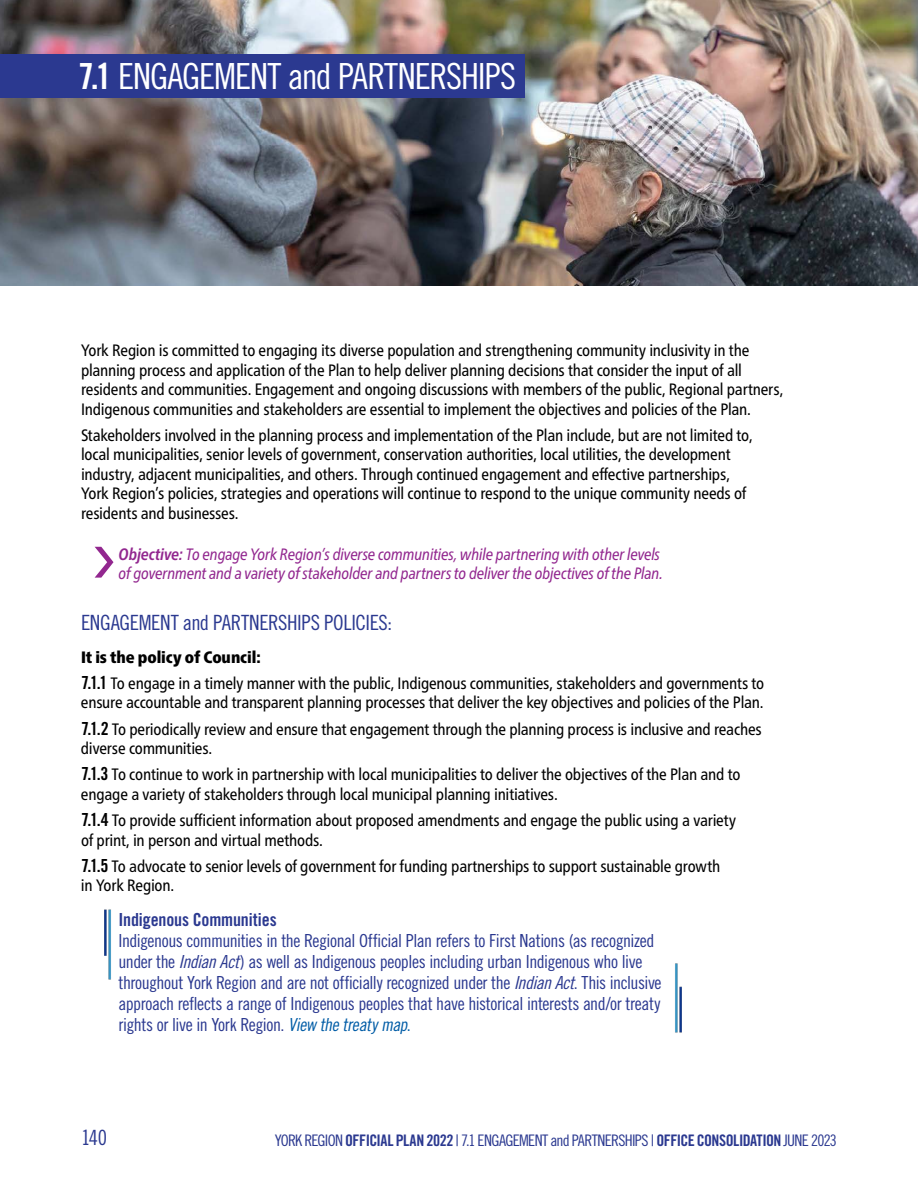
<style>
.page{position:relative;width:918px;height:1188px;background:#fff}
.page>*{position:absolute;margin:0;border:0;box-sizing:border-box;transform-origin:0 0}
.t1{font:36px "Trade Gothic LT Pro Cn 18";letter-spacing:-.03em;color:#fff}
.t2{font:21px "Trade Gothic LT Pro Cn 18";letter-spacing:-.015em;color:#2b3990}
.t3{font:18px/21px "Trade Gothic LT Pro Cn 18";letter-spacing:-.025em;color:#2b3990}
.t4{font:condensed 16.5px/19.5px "Frutiger Neue LT Pro";letter-spacing:-.015em;color:#000}
.t5{font:italic condensed 16.5px/19.8px "Frutiger Neue LT Pro";letter-spacing:-.01em;color:#92278f}
.t6{font:900 condensed 16.5px "Frutiger Neue LT Pro";letter-spacing:-.005em;color:#000}
.t7{font:15.9px "Trade Gothic LT Pro Cn 18";letter-spacing:-.04em;color:#2b3990}
.s1{font-family:"Trade Gothic LT Pro Bd Cn 20"}
.s2{font-weight:700}
.s3{font-family:"Trade Gothic LT Pro Bd Cn 20";font-stretch:normal;font-size:18px}
.s4{font-style:italic}
.s5{font-style:italic;color:#005ca6}
.s6{color:#005ca6}
</style>
<div class="page">
<img style="left:0;top:0;width:918px;height:285px">
<div style="left:0;top:54px;width:525px;height:44px;background:#2b3990"></div>
<svg style="left:95px;top:547px;width:18px;height:31px"></svg>
<img style="left:104px;top:909px;width:7px;height:71px">
<img style="left:675px;top:963px;width:7px;height:70px">
<h2 class="t1" style="left:78px;top:55px;width:440px"><span class="s1">7.1</span> ENGAGEMENT and PARTNERSHIPS</h2>
<p class="t4" style="left:81px;top:341px;width:704px">York Region is committed to engaging its diverse population and strengthening community inclusivity in the planning process and application of the Plan to help deliver planning decisions that consider the input of all residents and communities. Engagement and ongoing discussions with members of the public, Regional partners, Indigenous communities and stakeholders are essential to implement the objectives and policies of the Plan.</p>
<p class="t4" style="left:81px;top:425px;width:673px">Stakeholders involved in the planning process and implementation of the Plan include, but are not limited to, local municipalities, senior levels of government, conservation authorities, local utilities, the development industry, adjacent municipalities, and others. Through continued engagement and effective partnerships, York Region’s policies, strategies and operations will continue to respond to the unique community needs of residents and businesses.</p>
<p class="t5" style="left:118px;top:544px;width:546px"><span class="s2">Objective:</span> To engage York Region’s diverse communities, while partnering with other levels of government and a variety of stakeholder and partners to deliver the objectives of the Plan.</p>
<h4 class="t2" style="left:81px;top:610px;width:313px">ENGAGEMENT and PARTNERSHIPS POLICIES:</h4>
<h5 class="t6" style="left:81px;top:647px;width:182px">It is the policy of Council:</h5>
<p class="t4" style="left:81px;top:673px;width:685px"><span class="s3">7.1.1</span> To engage in a timely manner with the public, Indigenous communities, stakeholders and governments to ensure accountable and transparent planning processes that deliver the key objectives and policies of the Plan.</p>
<p class="t4" style="left:81px;top:719px;width:682px"><span class="s3">7.1.2</span> To periodically review and ensure that engagement through the planning process is inclusive and reaches diverse communities.</p>
<p class="t4" style="left:81px;top:765px;width:661px"><span class="s3">7.1.3</span> To continue to work in partnership with local municipalities to deliver the objectives of the Plan and to engage a variety of stakeholders through local municipal planning initiatives.</p>
<p class="t4" style="left:81px;top:811px;width:657px"><span class="s3">7.1.4</span> To provide sufficient information about proposed amendments and engage the public using a variety of print, in person and virtual methods.</p>
<p class="t4" style="left:81px;top:856px;width:641px"><span class="s3">7.1.5</span> To advocate to senior levels of government for funding partnerships to support sustainable growth in York Region.</p>
<p class="t3" style="left:118px;top:909px;width:545px"><span class="s1">Indigenous Communities<br></span>Indigenous communities in the Regional Official Plan refers to First Nations (as recognized under the <span class="s4">IndianAct</span>) as well as Indigenous peoples including urban Indigenous who live throughout York Region and are not officially recognized under the <span class="s4">IndianAct</span>. This inclusive approach reflects a range of Indigenous peoples that have historical interests and/or treaty rights or live in York Region. <span class="s5">View thetreatymap</span><span class="s6">.</span></p>
<p class="t2" style="left:81px;top:1125px;width:28px">140</p>
<p class="t7" style="left:275px;top:1131px;width:564px">YORK REGION <span class="s1">OFFICIAL PLAN 2022</span> | 7.1 ENGAGEMENT and PARTNERSHIPS | <span class="s1">OFFICE CONSOLIDATION</span> JUNE 2023</p>
</div>
